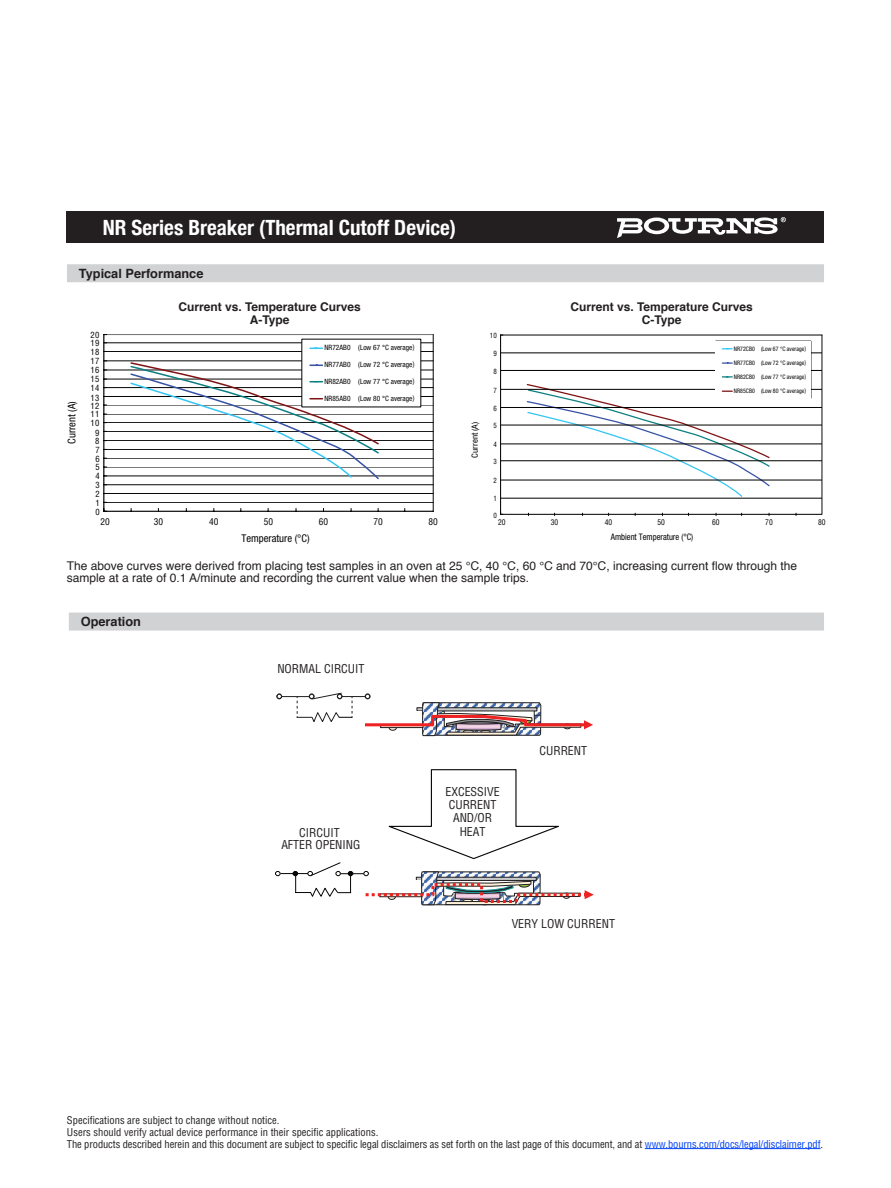
<style>
.page{position:relative;width:891px;height:1188px;background:#fff}
.page>*{position:absolute;margin:0;border:0;box-sizing:border-box;transform-origin:0 0}
.t1{font:700 condensed 21px "Helvetica Neue";color:#fff}
.t2{font:700 12.75px "Helvetica";color:#231f20}
.t3{font:12px/12.8px "Helvetica";color:#231f20}
.t4{font:700 12px/12.8px "Helvetica";color:#231f20;text-align:center}
.t5{font:condensed 11.85px/13.4px "Helvetica";color:#231f20;text-align:center}
.t6{font:condensed 10.65px "Helvetica Neue";color:#040503}
.t7{font:condensed 10.5px/12px "Helvetica";letter-spacing:-.01em;color:#231f20}
.t8{font:condensed 9.15px "Helvetica";color:#040503}
.t9{font:condensed 9px "Helvetica Neue";color:#040503;scale:.95 1}
.t10{font:condensed 8.55px "Helvetica Neue";color:#040503;scale:1.05 1}
.t11{font:condensed 8.4px "Helvetica";letter-spacing:.025em;color:#040503}
.t12{font:condensed 7.65px "Helvetica";color:#040503}
.t13{font:condensed 7.35px "Helvetica Neue";letter-spacing:.005em;color:#040503}
.t14{font:condensed 7.05px "Helvetica";color:#040503}
.t15{font:condensed 6.15px "Helvetica Neue";letter-spacing:.005em;color:#040503;scale:.95 1}
.s1{font-family:"Koz Go Pr 6 N Regular 90 pv RKSJ H";font-stretch:normal}
.s2{color:#0042f4}
</style>
<div class="page">
<hr style="left:645px;top:1148px;width:176px;height:1px;background:#0042f4">
<div style="left:67px;top:212px;width:757px;height:31px;background:#231f20"></div>
<svg style="left:617px;top:217px;width:169px;height:21px"></svg>
<div style="left:67px;top:264px;width:757px;height:18px;background:#d1d2d4"></div>
<div style="left:69px;top:613px;width:755px;height:18px;background:#d1d2d4"></div>
<hr style="left:104px;top:502px;width:329px;height:1px;background:#040503">
<hr style="left:104px;top:494px;width:329px;height:1px;background:#040503">
<hr style="left:104px;top:485px;width:329px;height:1px;background:#040503">
<hr style="left:104px;top:476px;width:329px;height:1px;background:#040503">
<hr style="left:104px;top:467px;width:329px;height:1px;background:#040503">
<hr style="left:104px;top:458px;width:329px;height:1px;background:#040503">
<hr style="left:104px;top:449px;width:329px;height:1px;background:#040503">
<hr style="left:104px;top:441px;width:329px;height:1px;background:#040503">
<hr style="left:104px;top:431px;width:329px;height:1px;background:#040503">
<hr style="left:104px;top:423px;width:329px;height:1px;background:#040503">
<hr style="left:104px;top:414px;width:329px;height:1px;background:#040503">
<hr style="left:104px;top:405px;width:329px;height:1px;background:#040503">
<hr style="left:104px;top:396px;width:329px;height:1px;background:#040503">
<hr style="left:104px;top:387px;width:329px;height:1px;background:#040503">
<hr style="left:104px;top:379px;width:329px;height:1px;background:#040503">
<hr style="left:104px;top:370px;width:329px;height:1px;background:#040503">
<hr style="left:104px;top:335px;width:329px;height:1px;background:#040503">
<hr style="left:104px;top:334px;width:329px;height:1px;background:#808180">
<hr style="left:104px;top:335px;width:1px;height:176px;background:#040503">
<hr style="left:433px;top:335px;width:1px;height:176px;background:#040503">
<hr style="left:104px;top:511px;width:329px;height:1px;background:#040503">
<hr style="left:104px;top:361px;width:329px;height:1px;background:#040503">
<hr style="left:104px;top:351px;width:329px;height:1px;background:#040503">
<hr style="left:104px;top:343px;width:329px;height:1px;background:#040503">
<div style="left:302px;top:339px;width:119px;height:68px;background:#fff"></div>
<svg style="left:310px;top:348px;width:12px;height:1px"></svg>
<svg style="left:130px;top:361px;width:250px;height:119px"></svg>
<svg style="left:277px;top:692px;width:316px;height:44px"></svg>
<svg style="left:275px;top:769px;width:319px;height:136px"></svg>
<hr style="left:501px;top:335px;width:321px;height:1px;background:#808180">
<hr style="left:500px;top:335px;width:1px;height:179px;background:#040503">
<hr style="left:822px;top:335px;width:1px;height:179px;background:#040503">
<hr style="left:501px;top:353px;width:321px;height:1px;background:#040503">
<hr style="left:501px;top:370px;width:321px;height:1px;background:#040503">
<hr style="left:501px;top:389px;width:321px;height:1px;background:#040503">
<hr style="left:501px;top:407px;width:321px;height:1px;background:#040503">
<hr style="left:501px;top:425px;width:321px;height:1px;background:#040503">
<hr style="left:501px;top:444px;width:321px;height:1px;background:#040503">
<hr style="left:501px;top:460px;width:321px;height:1px;background:#040503">
<hr style="left:501px;top:480px;width:321px;height:1px;background:#040503">
<hr style="left:501px;top:498px;width:321px;height:1px;background:#040503">
<hr style="left:501px;top:514px;width:321px;height:1px;background:#040503">
<div style="left:716px;top:341px;width:95px;height:57px;background:#fff"></div>
<svg style="left:722px;top:362px;width:10px;height:2px"></svg>
<svg style="left:526px;top:376px;width:245px;height:122px"></svg>
<h1 class="t1" style="left:103px;top:210px;width:355px">NR Series Breaker (Thermal Cutoff Device)</h1>
<p class="t2" style="left:79px;top:263px;width:126px">Typical Performance</p>
<p class="t6" style="left:65px;top:444px;width:44px;rotate:-90deg">Current (A)</p>
<p class="t11" style="left:91px;top:330px;width:10px">20</p>
<p class="t11" style="left:91px;top:338px;width:10px">19</p>
<p class="t11" style="left:91px;top:346px;width:10px">18</p>
<p class="t11" style="left:91px;top:356px;width:10px">17</p>
<p class="t11" style="left:91px;top:365px;width:10px">16</p>
<p class="t11" style="left:91px;top:374px;width:10px">15</p>
<p class="t11" style="left:91px;top:383px;width:10px">14</p>
<p class="t11" style="left:91px;top:392px;width:10px">13</p>
<p class="t11" style="left:91px;top:401px;width:10px">12</p>
<p class="t11" style="left:91px;top:409px;width:10px">11</p>
<p class="t11" style="left:91px;top:418px;width:10px">10</p>
<p class="t11" style="left:95px;top:427px;width:6px">9</p>
<p class="t11" style="left:95px;top:436px;width:6px">8</p>
<p class="t11" style="left:95px;top:444px;width:6px">7</p>
<p class="t11" style="left:95px;top:454px;width:6px">6</p>
<p class="t11" style="left:95px;top:462px;width:6px">5</p>
<p class="t11" style="left:95px;top:471px;width:6px">4</p>
<p class="t11" style="left:95px;top:480px;width:6px">3</p>
<p class="t11" style="left:95px;top:488px;width:6px">2</p>
<p class="t11" style="left:95px;top:497px;width:6px">1</p>
<p class="t11" style="left:95px;top:506px;width:6px">0</p>
<p class="t4" style="left:178px;top:300px;width:184px">Current vs. Temperature Curves<br>A-Type</p>
<p class="t13" style="left:324px;top:344px;width:92px">NR72AB0 (Low 67 °C average<span class="s1">)</span></p>
<p class="t13" style="left:324px;top:361px;width:92px">NR77AB0 (Low 72 °C average<span class="s1">)</span></p>
<p class="t13" style="left:324px;top:377px;width:92px">NR82AB0 (Low 77 °C average<span class="s1">)</span></p>
<p class="t13" style="left:324px;top:394px;width:92px">NR85AB0 (Low 80 °C average<span class="s1">)</span></p>
<p class="t8" style="left:101px;top:515px;width:11px">20</p>
<p class="t8" style="left:154px;top:515px;width:11px">30</p>
<p class="t8" style="left:209px;top:515px;width:11px">40</p>
<p class="t8" style="left:264px;top:515px;width:11px">50</p>
<p class="t8" style="left:319px;top:515px;width:11px">60</p>
<p class="t8" style="left:373px;top:515px;width:11px">70</p>
<p class="t8" style="left:429px;top:515px;width:11px">80</p>
<p class="t6" style="left:242px;top:532px;width:70px">Temperature (°C)</p>
<p class="t10" style="left:470px;top:458px;width:35px;rotate:-90deg">Current (A)</p>
<p class="t14" style="left:490px;top:331px;width:9px">10</p>
<p class="t4" style="left:570px;top:301px;width:184px">Current vs. Temperature Curves<br>C-Type</p>
<p class="t15" style="left:734px;top:345px;width:78px">NR72CB0 (Low 67 °C average<span class="s1">)</span></p>
<p class="t15" style="left:734px;top:359px;width:78px">NR77CB0 (Low 72 °C average<span class="s1">)</span></p>
<p class="t15" style="left:734px;top:373px;width:78px">NR82CB0 (Low 77 °C average<span class="s1">)</span></p>
<p class="t15" style="left:734px;top:387px;width:78px">NR85CB0 (Low 80 °C average<span class="s1">)</span></p>
<p class="t14" style="left:494px;top:349px;width:5px">9</p>
<p class="t14" style="left:494px;top:367px;width:5px">8</p>
<p class="t14" style="left:494px;top:386px;width:5px">7</p>
<p class="t14" style="left:494px;top:404px;width:5px">6</p>
<p class="t14" style="left:494px;top:421px;width:5px">5</p>
<p class="t14" style="left:494px;top:440px;width:5px">4</p>
<p class="t14" style="left:494px;top:457px;width:5px">3</p>
<p class="t14" style="left:494px;top:476px;width:5px">2</p>
<p class="t14" style="left:494px;top:494px;width:5px">1</p>
<p class="t14" style="left:494px;top:511px;width:5px">0</p>
<p class="t12" style="left:498px;top:518px;width:9px">20</p>
<p class="t12" style="left:551px;top:518px;width:9px">30</p>
<p class="t12" style="left:605px;top:518px;width:9px">40</p>
<p class="t12" style="left:658px;top:518px;width:9px">50</p>
<p class="t12" style="left:712px;top:518px;width:9px">60</p>
<p class="t12" style="left:765px;top:518px;width:9px">70</p>
<p class="t12" style="left:818px;top:518px;width:9px">80</p>
<p class="t9" style="left:611px;top:531px;width:88px">Ambient Temperature (°C)</p>
<p class="t3" style="left:67px;top:559px;width:732px">The above curves were derived from placing test samples in an oven at 25 ℃, 40 ℃, 60 ℃ and 70℃, increasing current flow through the sample at a rate of 0.1 A/minute and recording the current value when the sample trips.</p>
<p class="t2" style="left:81px;top:611px;width:62px">Operation</p>
<p class="t5" style="left:277px;top:662px;width:89px">NORMAL CIRCUIT</p>
<p class="t5" style="left:281px;top:827px;width:81px;line-height:11.9px">CIRCUIT<br>AFTER OPENING</p>
<p class="t5" style="left:445px;top:784px;width:56px">EXCESSIVE<br>CURRENT<br>AND/OR<br>HEAT</p>
<p class="t5" style="left:540px;top:744px;width:49px">CURRENT</p>
<p class="t5" style="left:512px;top:916px;width:105px">VERY LOW CURRENT</p>
<p class="t7" style="left:67px;top:1114px;width:758px">Specifications are subject to change without notice.<br>Users should verify actual device performance in their specific applications.<br>The products described herein and this document are subject to specific legal disclaimers as set forth on the last page of this document, and at <span class="s2">www.bourns.com/docs/legal/disclaimer.pdf</span>.</p>
</div>
